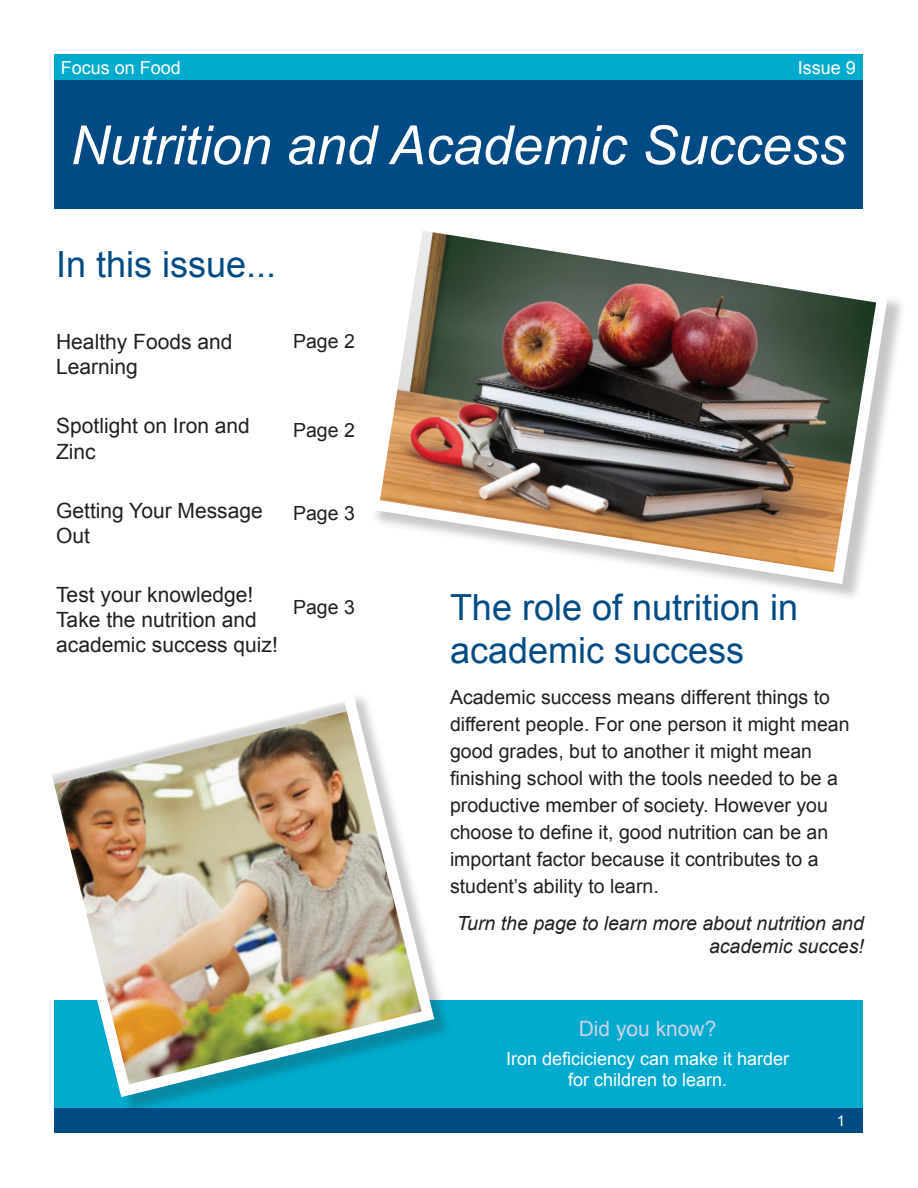
<style>
.page{position:relative;width:918px;height:1188px;background:#fff}
.page>*{position:absolute;margin:0;border:0;box-sizing:border-box;transform-origin:0 0}
.t1{font:italic 54px "Arial";color:#fff}
.t2{font:36px/43.2px "Arial";color:#004b84}
.t3{font:21px/25.2px "Arial";color:#231f20}
.t4{font:21px "Arial";color:#cad5e6}
.t5{font:19.5px/27px "Arial";color:#231f20}
.t6{font:italic 19.5px/23.4px "Arial";color:#231f20;text-align:right}
.t7{font:18px/21.6px "Arial";color:#fff;text-align:center}
.t8{font:15px "Arial";color:#fff}
</style>
<div class="page">
<div style="left:54px;top:80px;width:808px;height:129px;background:#004b84"></div>
<div style="left:54px;top:1107px;width:808px;height:26px;background:#004b84"></div>
<div style="left:54px;top:55px;width:808px;height:25px;background:#00abcd"></div>
<div style="left:54px;top:1000px;width:808px;height:107px;background:#00abcd"></div>
<div style="left:42px;top:692px;width:410px;height:423px;background:#231f20;opacity:.25"></div>
<img style="left:42px;top:692px;width:399px;height:411px">
<img style="left:376px;top:231px;width:518px;height:359px">
<p class="t7" style="left:61px;top:57px;width:122px">Focus on Food</p>
<p class="t7" style="left:798px;top:57px;width:60px">Issue 9</p>
<h1 class="t1" style="left:71px;top:110px;width:777px">Nutrition and Academic Success</h1>
<h2 class="t2" style="left:56px;top:243px;width:222px">In this issue...</h2>
<p class="t3" style="left:56px;top:329px;width:178px">Healthy Foods and<br>Learning</p>
<p class="t3" style="left:56px;top:414px;width:195px">Spotlight on Iron and<br>Zinc</p>
<p class="t3" style="left:56px;top:498px;width:208px">Getting Your Message<br>Out</p>
<p class="t5" style="left:293px;top:327px;width:63px">Page 2</p>
<p class="t5" style="left:293px;top:417px;width:63px">Page 2</p>
<p class="t5" style="left:293px;top:500px;width:63px">Page 3</p>
<p class="t3" style="left:56px;top:582px;width:223px">Test your knowledge!<br>Take the nutrition and academic success quiz!</p>
<h2 class="t2" style="left:450px;top:586px;width:350px">The role of nutrition in academic success</h2>
<p class="t5" style="left:450px;top:684px;width:401px">Academic success means different things to different people. For one person it might mean good grades, but to another it might mean finishing school with the tools needed to be a productive member of society. However you choose to define it, good nutrition can be an important factor because it contributes to a student’s ability to learn.</p>
<p class="t6" style="left:457px;top:912px;width:409px">Turn the page to learn more about nutrition and academic succes!</p>
<p class="t5" style="left:293px;top:594px;width:63px">Page 3</p>
<p class="t4" style="left:579px;top:1015px;width:139px">Did you know?</p>
<p class="t7" style="left:506px;top:1048px;width:285px">Iron deficiciency can make it harder for children to learn.</p>
<p class="t8" style="left:837px;top:1110px;width:10px">1</p>
</div>
